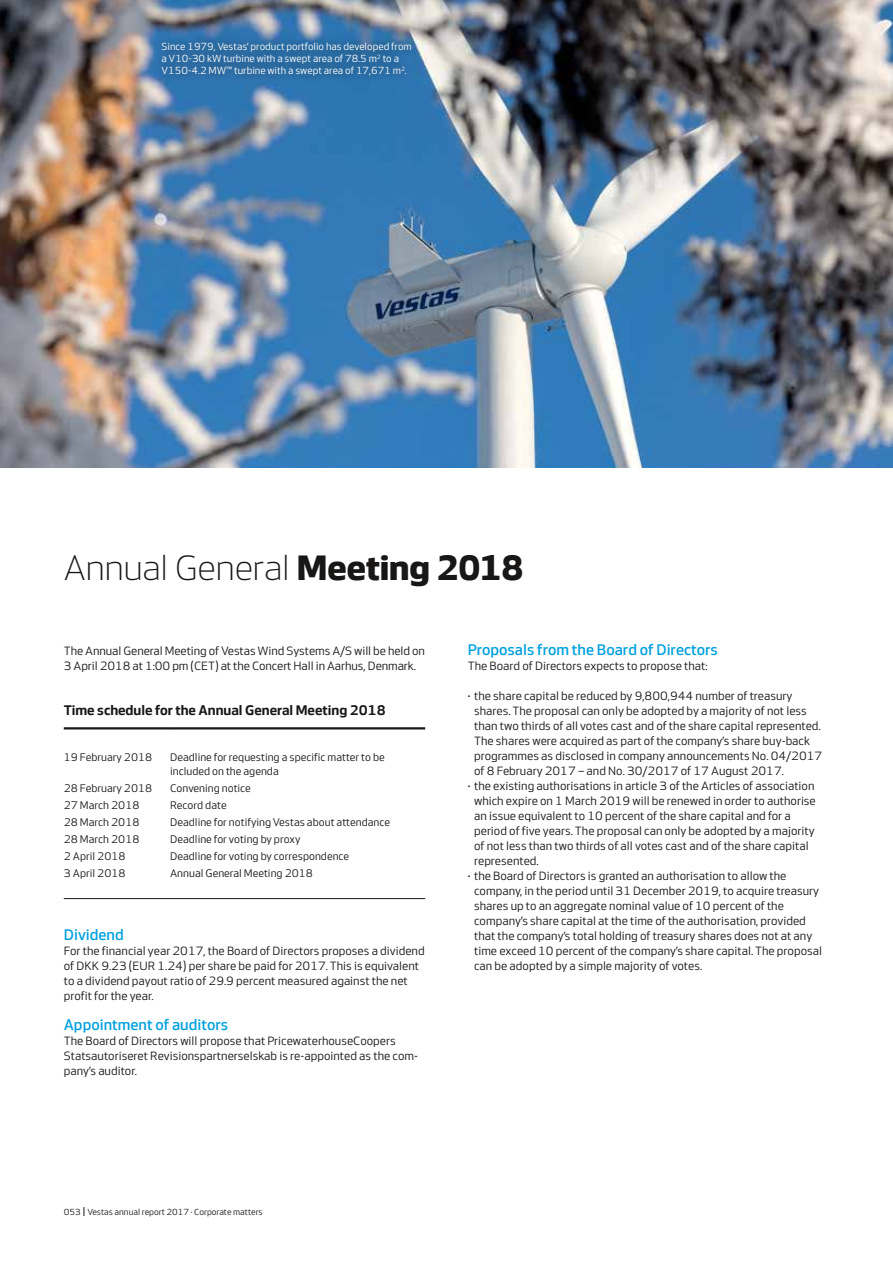
<style>
.page{position:relative;width:893px;height:1263px;background:#fff}
.page>*{position:absolute;margin:0;border:0;box-sizing:border-box;transform-origin:0 0}
.t1{font:36px "Vestas Sans Headline";letter-spacing:-.005em;color:#181716}
.t2{font:500 15.75px "Vestas Sans";color:#00a0de}
.t3{font:600 14.25px "Vestas Sans";color:#181716}
.t4{font:12.3px/15px "Vestas Sans";color:#181716}
.t5{font:11.25px/13.8px "Vestas Sans";color:#181716}
.t6{font:10.5px/12px "Vestas Sans";color:#fff}
.t7{font:9px "Vestas Sans";color:#181716}
.s1{font-family:"Vestas Sans";font-weight:700}
.s2{font-weight:500}
</style>
<div class="page">
<hr style="left:64px;top:727px;width:106px;height:2px;background:#181716">
<hr style="left:170px;top:727px;width:255px;height:2px;background:#181716">
<hr style="left:64px;top:898px;width:106px;height:1px;background:#181716">
<hr style="left:170px;top:898px;width:255px;height:1px;background:#181716">
<img style="left:0;top:0;width:893px;height:468px">
<div style="left:153px;top:33px;width:267px;height:51px;background:#181716;opacity:.75"></div>
<p class="t6" style="left:162px;top:41px;width:252px">Since 1979, Vestas’ product portfolio has developed from a V10-30 kW turbine with a swept area of 78.5 m<sup>2</sup> to a<br>V150-4.2 MW™ turbine with a swept area of 17,671 m<sup>2</sup>.</p>
<h1 class="t1" style="left:64px;top:549px;width:461px">Annual General <span class="s1">Meeting 2018</span></h1>
<p class="t4" style="left:64px;top:643px;width:363px">The Annual General Meeting of Vestas Wind Systems A/S will be held on<br>3 April 2018 at 1:00 pm (CET) at the Concert Hall in Aarhus, Denmark.</p>
<p class="t3" style="left:64px;top:703px;width:324px">Time schedule for the Annual General Meeting 2018</p>
<p class="t5" style="left:64px;top:751px;width:90px">19 February 2018</p>
<p class="t5" style="left:170px;top:751px;width:216px">Deadline for requesting a specific matter to be included on the agenda</p>
<p class="t5" style="left:64px;top:781px;width:90px">28 February 2018</p>
<p class="t5" style="left:170px;top:781px;width:82px">Convening notice</p>
<p class="t5" style="left:64px;top:798px;width:77px">27 March 2018</p>
<p class="t5" style="left:170px;top:798px;width:58px">Record date</p>
<p class="t5" style="left:64px;top:815px;width:77px">28 March 2018</p>
<p class="t5" style="left:170px;top:815px;width:222px">Deadline for notifying Vestas about attendance</p>
<p class="t5" style="left:64px;top:832px;width:77px">28 March 2018</p>
<p class="t5" style="left:170px;top:832px;width:132px">Deadline for voting by proxy</p>
<p class="t5" style="left:64px;top:850px;width:63px">2 April 2018</p>
<p class="t5" style="left:170px;top:850px;width:181px">Deadline for voting by correspondence</p>
<p class="t5" style="left:64px;top:867px;width:63px">3 April 2018</p>
<p class="t5" style="left:170px;top:867px;width:144px">Annual General Meeting 2018</p>
<p class="t2" style="left:64px;top:926px;width:61px">Dividend</p>
<p class="t4" style="left:64px;top:943px;width:362px">For the financial year 2017, the Board of Directors proposes a dividend of DKK 9.23 (EUR 1.24) per share be paid for 2017. This is equivalent to a dividend payout ratio of 29.9 percent measured against the net profit for the year.</p>
<p class="t2" style="left:64px;top:1016px;width:166px">Appointment of auditors</p>
<p class="t4" style="left:64px;top:1033px;width:356px">The Board of Directors will propose that PricewaterhouseCoopers<br>Statsautoriseret Revisionspartnerselskab is re-appointed as the com&shy;pany’s auditor.</p>
<p class="t2" style="left:468px;top:641px;width:252px">Proposals from the Board of Directors</p>
<p class="t4" style="left:468px;top:658px;width:241px">The Board of Directors expects to propose that:</p>
<p class="t4" style="left:468px;top:688px;width:326px"><span class="s2">·</span> the share capital be reduced by 9,800,944 number of treasury</p>
<p class="t4" style="left:474px;top:703px;width:334px">shares. The proposal can only be adopted by a majority of not less</p>
<p class="t4" style="left:474px;top:718px;width:348px">than two thirds of all votes cast and of the share capital represented.</p>
<p class="t4" style="left:474px;top:733px;width:338px">The shares were acquired as part of the company’s share buy-back</p>
<p class="t4" style="left:474px;top:748px;width:350px">programmes as disclosed in company announcements No. 04/2017</p>
<p class="t4" style="left:474px;top:763px;width:311px">of 8 February 2017 – and No. 30/2017 of 17 August 2017.</p>
<p class="t4" style="left:468px;top:778px;width:348px"><span class="s2">·</span> the existing authorisations in article 3 of the Articles of association</p>
<p class="t4" style="left:474px;top:793px;width:343px">which expire on 1 March 2019 will be renewed in order to authorise</p>
<p class="t4" style="left:474px;top:808px;width:318px">an issue equivalent to 10 percent of the share capital and for a</p>
<p class="t4" style="left:474px;top:823px;width:342px">period of five years. The proposal can only be adopted by a majority</p>
<p class="t4" style="left:474px;top:838px;width:336px">of not less than two thirds of all votes cast and of the share capital</p>
<p class="t4" style="left:474px;top:853px;width:66px">represented.</p>
<p class="t4" style="left:468px;top:868px;width:320px"><span class="s2">·</span> the Board of Directors is granted an authorisation to allow the</p>
<p class="t4" style="left:474px;top:883px;width:347px">company, in the period until 31 December 2019, to acquire treasury</p>
<p class="t4" style="left:474px;top:898px;width:311px">shares up to an aggregate nominal value of 10 percent of the</p>
<p class="t4" style="left:474px;top:913px;width:333px">company’s share capital at the time of the authorisation, provided</p>
<p class="t4" style="left:474px;top:928px;width:340px">that the company’s total holding of treasury shares does not at any</p>
<p class="t4" style="left:474px;top:943px;width:349px">time exceed 10 percent of the company’s share capital. The proposal</p>
<p class="t4" style="left:474px;top:958px;width:230px">can be adopted by a simple majority of votes.</p>
<p class="t7" style="left:64px;top:1207px;width:200px">053 Vestas annual report 2017 · Corporate matters</p>
</div>
